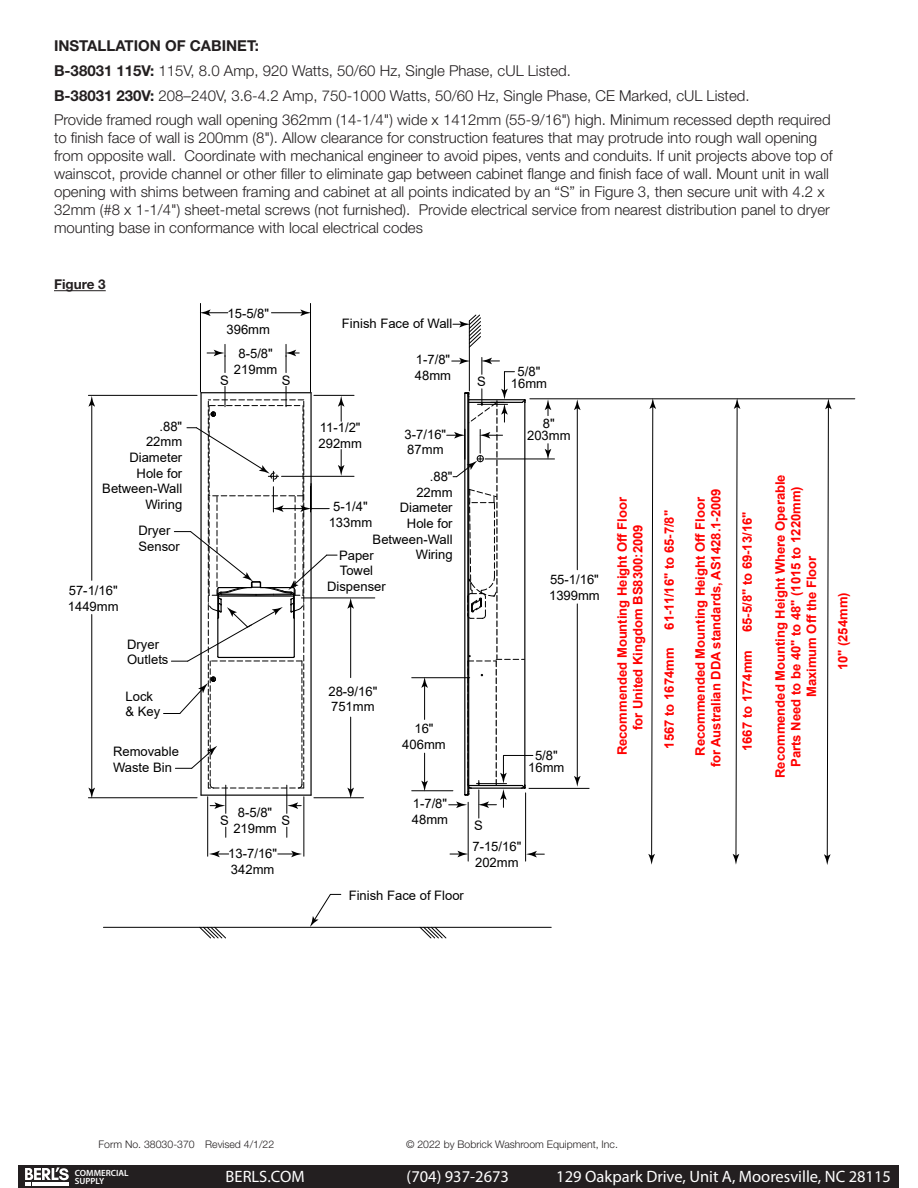
<style>
.page{position:relative;width:918px;height:1188px;background:#fff}
.page>*{position:absolute;margin:0;border:0;box-sizing:border-box;transform-origin:0 0}
.t1{font:16.5px "Myriad Pro";color:#fff}
.Body_Text_Space{font:300 15px/18px "Helvetica Neue LT Std";color:#231f20}
.Body_Text_Space-2{font:700 15px "Helvetica Neue LT Std";color:#231f20}
.Body_Text_Heading{font:700 13.5px "Helvetica Neue LT Std";color:#231f20}
.t2{font:13.05px/15.6px "Arial";color:#000}
.t3{font:700 13.05px/15.6px "Arial";color:#f00;text-align:center}
.t4{font:300 10.5px "Helvetica Neue LT Std";color:#231f20}
.t5{font:600 9px/8.2px "Myriad Pro";color:#fff}
.s1{font-weight:700}
</style>
<div class="page">
<hr style="left:54px;top:290px;width:52px;height:1px;background:#231f20">
<svg style="left:648px;top:398px;width:8px;height:467px"></svg>
<hr style="left:577px;top:604px;width:1px;height:175px;background:#000">
<svg style="left:574px;top:776px;width:7px;height:11px"></svg>
<hr style="left:577px;top:407px;width:1px;height:163px;background:#000">
<svg style="left:574px;top:400px;width:7px;height:10px"></svg>
<hr style="left:529px;top:788px;width:60px;height:1px;background:#000">
<svg style="left:310px;top:894px;width:31px;height:33px"></svg>
<svg style="left:420px;top:928px;width:26px;height:10px"></svg>
<svg style="left:200px;top:928px;width:26px;height:10px"></svg>
<hr style="left:103px;top:927px;width:448px;height:1px;background:#000">
<hr style="left:271px;top:313px;width:33px;height:1px;background:#000">
<svg style="left:300px;top:309px;width:10px;height:7px"></svg>
<svg style="left:201px;top:309px;width:27px;height:7px"></svg>
<hr style="left:310px;top:303px;width:1px;height:89px;background:#000">
<hr style="left:200px;top:303px;width:1px;height:89px;background:#000">
<svg style="left:526px;top:851px;width:18px;height:6px"></svg>
<svg style="left:450px;top:851px;width:18px;height:6px"></svg>
<hr style="left:525px;top:793px;width:1px;height:68px;background:#000">
<hr style="left:468px;top:802px;width:1px;height:59px;background:#000">
<svg style="left:545px;top:444px;width:6px;height:15px"></svg>
<svg style="left:545px;top:400px;width:6px;height:16px"></svg>
<hr style="left:485px;top:459px;width:70px;height:1px;background:#000">
<hr style="left:530px;top:399px;width:325px;height:1px;background:#000">
<hr style="left:424px;top:753px;width:1px;height:31px;background:#000">
<svg style="left:421px;top:781px;width:7px;height:10px"></svg>
<hr style="left:424px;top:684px;width:1px;height:35px;background:#000">
<svg style="left:421px;top:678px;width:7px;height:10px"></svg>
<hr style="left:412px;top:791px;width:41px;height:1px;background:#000">
<hr style="left:412px;top:677px;width:58px;height:1px;background:#000">
<hr style="left:314px;top:798px;width:50px;height:1px;background:#000">
<hr style="left:92px;top:403px;width:1px;height:177px;background:#000">
<svg style="left:88px;top:396px;width:7px;height:11px"></svg>
<hr style="left:92px;top:615px;width:1px;height:176px;background:#000">
<svg style="left:88px;top:788px;width:7px;height:10px"></svg>
<hr style="left:88px;top:395px;width:109px;height:1px;background:#000">
<hr style="left:88px;top:798px;width:109px;height:1px;background:#000">
<svg style="left:285px;top:344px;width:14px;height:29px"></svg>
<svg style="left:207px;top:344px;width:19px;height:29px"></svg>
<hr style="left:469px;top:321px;width:1px;height:70px;background:#000">
<svg style="left:453px;top:315px;width:28px;height:33px"></svg>
<svg style="left:733px;top:398px;width:7px;height:467px"></svg>
<svg style="left:824px;top:399px;width:8px;height:466px"></svg>
<hr style="left:301px;top:598px;width:74px;height:1px;background:#000">
<svg style="left:164px;top:386px;width:190px;height:428px"></svg>
<hr style="left:207px;top:797px;width:1px;height:59px;background:#000">
<hr style="left:304px;top:797px;width:1px;height:59px;background:#000">
<svg style="left:278px;top:851px;width:24px;height:6px"></svg>
<svg style="left:209px;top:851px;width:20px;height:6px"></svg>
<hr style="left:503px;top:755px;width:30px;height:1px;background:#000">
<svg style="left:447px;top:357px;width:79px;height:461px"></svg>
<div style="left:19px;top:1166px;width:880px;height:22px;background:#231f20"></div>
<svg style="left:25px;top:1167px;width:44px;height:19px"></svg>
<p class="Body_Text_Space-2" style="left:54px;top:37px;width:207px">INSTALLATION OF CABINET:</p>
<p class="Body_Text_Space" style="left:54px;top:61px;width:518px"><span class="s1">B-38031 115V:</span> 115V, 8.0 Amp, 920 Watts, 50/60 Hz, Single Phase, cUL Listed.</p>
<p class="Body_Text_Space" style="left:54px;top:86px;width:697px"><span class="s1">B-38031 230V:</span> 208–240V, 3.6-4.2 Amp, 750-1000 Watts, 50/60 Hz, Single Phase, CE Marked, cUL Listed.</p>
<p class="Body_Text_Space" style="left:54px;top:111px;width:780px">Provide framed rough wall opening 362mm (14-1/4") wide x 1412mm (55-9/16") high. Minimum recessed depth required to finish face of wall is 200mm (8"). Allow clearance for construction features that may protrude into rough wall opening from opposite wall. Coordinate with mechanical engineer to avoid pipes, vents and conduits. If unit projects above top of wainscot, provide channel or other filler to eliminate gap between cabinet flange and finish face of wall. Mount unit in wall opening with shims between framing and cabinet at all points indicated by an “S” in Figure 3, then secure unit with 4.2 x 32mm (#8 x 1-1/4") sheet-metal screws (not furnished). Provide electrical service from nearest distribution panel to dryer mounting base in conformance with local electrical codes</p>
<p class="Body_Text_Heading" style="left:54px;top:276px;width:53px">Figure 3</p>
<p class="t2" style="left:102px;top:418px;width:82px;text-align:right">.88"<br>22mm<br>Diameter<br>Hole for<br>Between-Wall<br>Wiring</p>
<p class="t2" style="left:139px;top:522px;width:43px">Dryer<br>Sensor</p>
<p class="t2" style="left:68px;top:582px;width:52px">57-1/16"<br>1449mm</p>
<p class="t2" style="left:127px;top:636px;width:43px">Dryer<br>Outlets</p>
<p class="t2" style="left:126px;top:688px;width:36px">Lock &amp; Key</p>
<p class="t2" style="left:113px;top:744px;width:67px">Removable<br>Waste Bin</p>
<p class="t2" style="left:227px;top:306px;width:45px">15-5/8"<br>396mm</p>
<p class="t2" style="left:342px;top:316px;width:112px">Finish Face of Wall</p>
<p class="t2" style="left:234px;top:346px;width:45px;text-align:center">8-5/8"<br>219mm</p>
<p class="t2" style="left:415px;top:352px;width:38px">1-7/8"<br>48mm</p>
<p class="t2" style="left:220px;top:373px;width:10px">S</p>
<p class="t2" style="left:282px;top:373px;width:10px">S</p>
<p class="t2" style="left:477px;top:373px;width:10px">S</p>
<p class="t2" style="left:319px;top:420px;width:45px">11-1/2"<br>292mm</p>
<p class="t2" style="left:405px;top:426px;width:43px">3-7/16"<br>87mm</p>
<p class="t2" style="left:373px;top:469px;width:82px;text-align:right">.88"<br>22mm<br>Diameter<br>Hole for<br>Between-Wall<br>Wiring</p>
<p class="t2" style="left:329px;top:499px;width:45px;text-align:center">5-1/4"<br>133mm</p>
<p class="t2" style="left:327px;top:547px;width:60px;text-align:center">Paper<br>Towel<br>Dispenser</p>
<p class="t2" style="left:511px;top:366px;width:38px;line-height:12.1px;text-align:center">5/8"<br>16mm</p>
<p class="t2" style="left:527px;top:417px;width:45px;line-height:12.1px;text-align:center">8"<br>203mm</p>
<p class="t2" style="left:549px;top:572px;width:52px">55-1/16"<br>1399mm</p>
<p class="t2" style="left:233px;top:805px;width:45px;text-align:center">8-5/8"<br>219mm</p>
<p class="t2" style="left:220px;top:813px;width:10px">S</p>
<p class="t2" style="left:281px;top:813px;width:10px">S</p>
<p class="t2" style="left:328px;top:683px;width:50px">28-9/16"<br>751mm</p>
<p class="t2" style="left:402px;top:721px;width:45px;text-align:center">16"<br>406mm</p>
<p class="t2" style="left:412px;top:796px;width:38px">1-7/8"<br>48mm</p>
<p class="t2" style="left:474px;top:817px;width:10px">S</p>
<p class="t2" style="left:528px;top:749px;width:38px;line-height:12.1px;text-align:center">5/8"<br>16mm</p>
<p class="t2" style="left:228px;top:846px;width:50px">13-7/16"<br>342mm</p>
<p class="t2" style="left:472px;top:838px;width:50px">7-15/16"<br>202mm</p>
<p class="t2" style="left:349px;top:887px;width:117px">Finish Face of Floor</p>
<p class="t3" style="left:615px;top:755px;width:260px;rotate:-90deg">Recommended Mounting Height Off Floor</p>
<p class="t3" style="left:630px;top:730px;width:207px;rotate:-90deg">for United Kingdom BS8300:2009</p>
<p class="t3" style="left:661px;top:630px;width:121px;rotate:-90deg">61-11/16" to 65-7/8"</p>
<p class="t3" style="left:661px;top:749px;width:102px;rotate:-90deg">1567 to 1674mm</p>
<p class="t3" style="left:693px;top:767px;width:281px;rotate:-90deg">Recommended Mounting Height Off Floor for Australian DDA standards, AS1428.1-2009</p>
<p class="t3" style="left:740px;top:632px;width:122px;rotate:-90deg">65-5/8" to 69-13/16"</p>
<p class="t3" style="left:740px;top:751px;width:102px;rotate:-90deg">1667 to 1774mm</p>
<p class="t3" style="left:773px;top:778px;width:305px;rotate:-90deg">Recommended Mounting Height Where Operable<br>Parts Need to be 40" to 48" (1015 to 1220mm)<br>Maximum Off the Floor</p>
<p class="t3" style="left:835px;top:670px;width:79px;rotate:-90deg">10" (254mm)</p>
<p class="t4" style="left:99px;top:1137px;width:177px">Form No. 38030-370 Revised 4/1/22</p>
<p class="t4" style="left:406px;top:1137px;width:213px">© 2022 by Bobrick Washroom Equipment, Inc.</p>
<p class="t5" style="left:75px;top:1169px;width:55px">COMMERCIAL<br>SUPPLY</p>
<p class="t1" style="left:226px;top:1166px;width:80px">BERLS.COM</p>
<p class="t1" style="left:407px;top:1166px;width:104px">(704) 937-2673</p>
<p class="t1" style="left:556px;top:1166px;width:336px">129 Oakpark Drive, Unit A, Mooresville, NC 28115</p>
</div>
